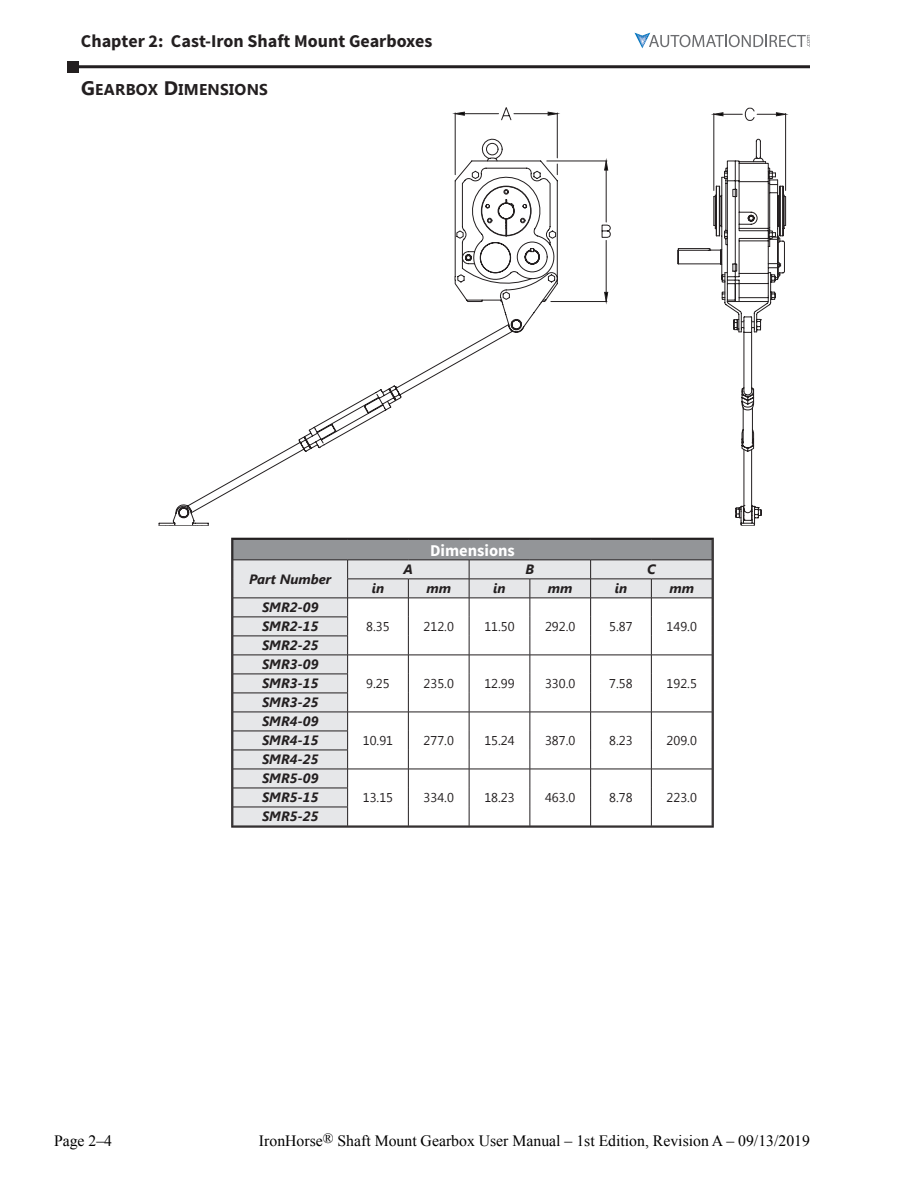
<style>
.page{position:relative;width:918px;height:1188px;background:#fff}
.page>*{position:absolute;margin:0;border:0;box-sizing:border-box;transform-origin:0 0}
.t1{font:700 18px "Source Sans Pro";color:#231f20}
.T_Title{font:700 16.5px "Source Sans Pro";color:#fff}
.t2{font:15.75px "Times New Roman";color:#000}
.Head{font:15.6px "Segoe UI Bold SC800";letter-spacing:.02em;color:#231f20}
.T_Subhead_-_center{font:italic 700 13.5px "Segoe UI";color:#231f20}
.T_Body_-_center{font:12.75px "Segoe UI";color:#231f20}
.s1{font-size:19.5px}
</style>
<div class="page">
<svg style="left:634px;top:33px;width:176px;height:15px"></svg>
<hr style="left:74px;top:65px;width:736px;height:3px;background:#231f20">
<div style="left:68px;top:61px;width:12px;height:12px;background:#231f20"></div>
<svg style="left:159px;top:355px;width:295px;height:170px"></svg>
<svg style="left:454px;top:113px;width:47px;height:252px"></svg>
<svg style="left:454px;top:111px;width:11px;height:5px"></svg>
<svg style="left:501px;top:108px;width:285px;height:417px"></svg>
<div style="left:135px;top:101px;width:675px;height:431px;border:6px solid #fff;border-radius:3px"></div>
<div style="left:233px;top:539px;width:479px;height:21px;background:#939598"></div>
<div style="left:234px;top:561px;width:477px;height:264px;background:#e6e7e9"></div>
<svg style="left:348px;top:599px;width:363px;height:226px"></svg>
<hr style="left:347px;top:579px;width:61px;height:1px;background:#231f20">
<hr style="left:408px;top:579px;width:61px;height:1px;background:#231f20">
<hr style="left:469px;top:579px;width:61px;height:1px;background:#231f20">
<hr style="left:530px;top:579px;width:61px;height:1px;background:#231f20">
<hr style="left:591px;top:579px;width:60px;height:1px;background:#231f20">
<hr style="left:651px;top:579px;width:61px;height:1px;background:#231f20">
<hr style="left:233px;top:617px;width:115px;height:1px;background:#231f20">
<hr style="left:233px;top:636px;width:115px;height:1px;background:#231f20">
<hr style="left:233px;top:655px;width:115px;height:1px;background:#231f20">
<hr style="left:348px;top:655px;width:60px;height:1px;background:#231f20">
<hr style="left:408px;top:655px;width:61px;height:1px;background:#231f20">
<hr style="left:469px;top:655px;width:61px;height:1px;background:#231f20">
<hr style="left:530px;top:655px;width:61px;height:1px;background:#231f20">
<hr style="left:591px;top:655px;width:60px;height:1px;background:#231f20">
<hr style="left:651px;top:655px;width:61px;height:1px;background:#231f20">
<hr style="left:233px;top:674px;width:115px;height:1px;background:#231f20">
<hr style="left:233px;top:693px;width:115px;height:1px;background:#231f20">
<hr style="left:233px;top:712px;width:115px;height:1px;background:#231f20">
<hr style="left:348px;top:712px;width:60px;height:1px;background:#231f20">
<hr style="left:408px;top:712px;width:61px;height:1px;background:#231f20">
<hr style="left:469px;top:712px;width:61px;height:1px;background:#231f20">
<hr style="left:530px;top:712px;width:61px;height:1px;background:#231f20">
<hr style="left:591px;top:712px;width:60px;height:1px;background:#231f20">
<hr style="left:651px;top:712px;width:61px;height:1px;background:#231f20">
<hr style="left:233px;top:731px;width:115px;height:1px;background:#231f20">
<hr style="left:233px;top:750px;width:115px;height:1px;background:#231f20">
<hr style="left:233px;top:769px;width:115px;height:1px;background:#231f20">
<hr style="left:348px;top:769px;width:60px;height:1px;background:#231f20">
<hr style="left:408px;top:769px;width:61px;height:1px;background:#231f20">
<hr style="left:469px;top:769px;width:61px;height:1px;background:#231f20">
<hr style="left:530px;top:769px;width:61px;height:1px;background:#231f20">
<hr style="left:591px;top:769px;width:60px;height:1px;background:#231f20">
<hr style="left:651px;top:769px;width:61px;height:1px;background:#231f20">
<hr style="left:233px;top:788px;width:115px;height:1px;background:#231f20">
<hr style="left:233px;top:807px;width:115px;height:1px;background:#231f20">
<svg style="left:408px;top:579px;width:1px;height:246px"></svg>
<svg style="left:469px;top:561px;width:1px;height:264px"></svg>
<svg style="left:530px;top:579px;width:1px;height:246px"></svg>
<svg style="left:590px;top:561px;width:1px;height:264px"></svg>
<svg style="left:651px;top:579px;width:1px;height:246px"></svg>
<hr style="left:233px;top:598px;width:115px;height:1px;background:#231f20">
<hr style="left:348px;top:598px;width:60px;height:1px;background:#231f20">
<hr style="left:408px;top:598px;width:61px;height:1px;background:#231f20">
<hr style="left:469px;top:598px;width:61px;height:1px;background:#231f20">
<hr style="left:530px;top:598px;width:61px;height:1px;background:#231f20">
<hr style="left:591px;top:598px;width:60px;height:1px;background:#231f20">
<hr style="left:651px;top:598px;width:61px;height:1px;background:#231f20">
<hr style="left:348px;top:560px;width:60px;height:1px;background:#231f20">
<hr style="left:408px;top:560px;width:61px;height:1px;background:#231f20">
<hr style="left:469px;top:560px;width:61px;height:1px;background:#231f20">
<hr style="left:530px;top:560px;width:61px;height:1px;background:#231f20">
<hr style="left:591px;top:560px;width:60px;height:1px;background:#231f20">
<hr style="left:651px;top:560px;width:61px;height:1px;background:#231f20">
<hr style="left:233px;top:560px;width:115px;height:1px;background:#231f20">
<svg style="left:347px;top:560px;width:1px;height:265px"></svg>
<div style="left:231px;top:538px;width:483px;height:290px;border:2px solid #231f20"></div>
<h1 class="t1" style="left:81px;top:30px;width:353px">Chapter 2: Cast-Iron Shaft Mount Gearboxes</h1>
<p class="Head" style="left:81px;top:79px;width:189px"><span class="s1">G</span>EARBOX <span class="s1">D</span>IMENSIONS</p>
<p class="T_Subhead_-_center" style="left:249px;top:569px;width:84px">Part Number</p>
<p class="T_Title" style="left:430px;top:540px;width:86px">Dimensions</p>
<p class="T_Subhead_-_center" style="left:404px;top:560px;width:11px">A</p>
<p class="T_Subhead_-_center" style="left:526px;top:560px;width:10px">B</p>
<p class="T_Subhead_-_center" style="left:647px;top:560px;width:10px">C</p>
<p class="T_Subhead_-_center" style="left:372px;top:579px;width:14px">in</p>
<p class="T_Subhead_-_center" style="left:426px;top:579px;width:26px">mm</p>
<p class="T_Subhead_-_center" style="left:493px;top:579px;width:14px">in</p>
<p class="T_Subhead_-_center" style="left:548px;top:579px;width:26px">mm</p>
<p class="T_Subhead_-_center" style="left:615px;top:579px;width:14px">in</p>
<p class="T_Subhead_-_center" style="left:669px;top:579px;width:26px">mm</p>
<p class="T_Subhead_-_center" style="left:262px;top:598px;width:58px">SMR2-09</p>
<p class="T_Subhead_-_center" style="left:262px;top:617px;width:58px">SMR2-15</p>
<p class="T_Body_-_center" style="left:366px;top:618px;width:25px">8.35</p>
<p class="T_Body_-_center" style="left:424px;top:618px;width:32px">212.0</p>
<p class="T_Body_-_center" style="left:484px;top:618px;width:32px">11.50</p>
<p class="T_Body_-_center" style="left:545px;top:618px;width:32px">292.0</p>
<p class="T_Body_-_center" style="left:609px;top:618px;width:25px">5.87</p>
<p class="T_Body_-_center" style="left:667px;top:618px;width:32px">149.0</p>
<p class="T_Subhead_-_center" style="left:262px;top:636px;width:58px">SMR2-25</p>
<p class="T_Subhead_-_center" style="left:262px;top:655px;width:58px">SMR3-09</p>
<p class="T_Subhead_-_center" style="left:262px;top:674px;width:58px">SMR3-15</p>
<p class="T_Body_-_center" style="left:366px;top:675px;width:25px">9.25</p>
<p class="T_Body_-_center" style="left:424px;top:675px;width:32px">235.0</p>
<p class="T_Body_-_center" style="left:484px;top:675px;width:32px">12.99</p>
<p class="T_Body_-_center" style="left:545px;top:675px;width:32px">330.0</p>
<p class="T_Body_-_center" style="left:609px;top:675px;width:25px">7.58</p>
<p class="T_Body_-_center" style="left:667px;top:675px;width:32px">192.5</p>
<p class="T_Subhead_-_center" style="left:262px;top:693px;width:58px">SMR3-25</p>
<p class="T_Subhead_-_center" style="left:262px;top:712px;width:58px">SMR4-09</p>
<p class="T_Subhead_-_center" style="left:262px;top:731px;width:58px">SMR4-15</p>
<p class="T_Body_-_center" style="left:363px;top:732px;width:32px">10.91</p>
<p class="T_Body_-_center" style="left:424px;top:732px;width:32px">277.0</p>
<p class="T_Body_-_center" style="left:484px;top:732px;width:32px">15.24</p>
<p class="T_Body_-_center" style="left:545px;top:732px;width:32px">387.0</p>
<p class="T_Body_-_center" style="left:609px;top:732px;width:25px">8.23</p>
<p class="T_Body_-_center" style="left:667px;top:732px;width:32px">209.0</p>
<p class="T_Subhead_-_center" style="left:262px;top:750px;width:58px">SMR4-25</p>
<p class="T_Subhead_-_center" style="left:262px;top:769px;width:58px">SMR5-09</p>
<p class="T_Subhead_-_center" style="left:262px;top:788px;width:58px">SMR5-15</p>
<p class="T_Body_-_center" style="left:363px;top:789px;width:32px">13.15</p>
<p class="T_Body_-_center" style="left:424px;top:789px;width:32px">334.0</p>
<p class="T_Body_-_center" style="left:484px;top:789px;width:32px">18.23</p>
<p class="T_Body_-_center" style="left:545px;top:789px;width:32px">463.0</p>
<p class="T_Body_-_center" style="left:609px;top:789px;width:25px">8.78</p>
<p class="T_Body_-_center" style="left:667px;top:789px;width:32px">223.0</p>
<p class="T_Subhead_-_center" style="left:262px;top:807px;width:58px">SMR5-25</p>
<p class="t2" style="left:54px;top:1130px;width:60px">Page 2–4</p>
<p class="t2" style="left:259px;top:1130px;width:553px">IronHorse<sup>®</sup> Shaft Mount Gearbox User Manual – 1st Edition, Revision A – 09/13/2019</p>
</div>
